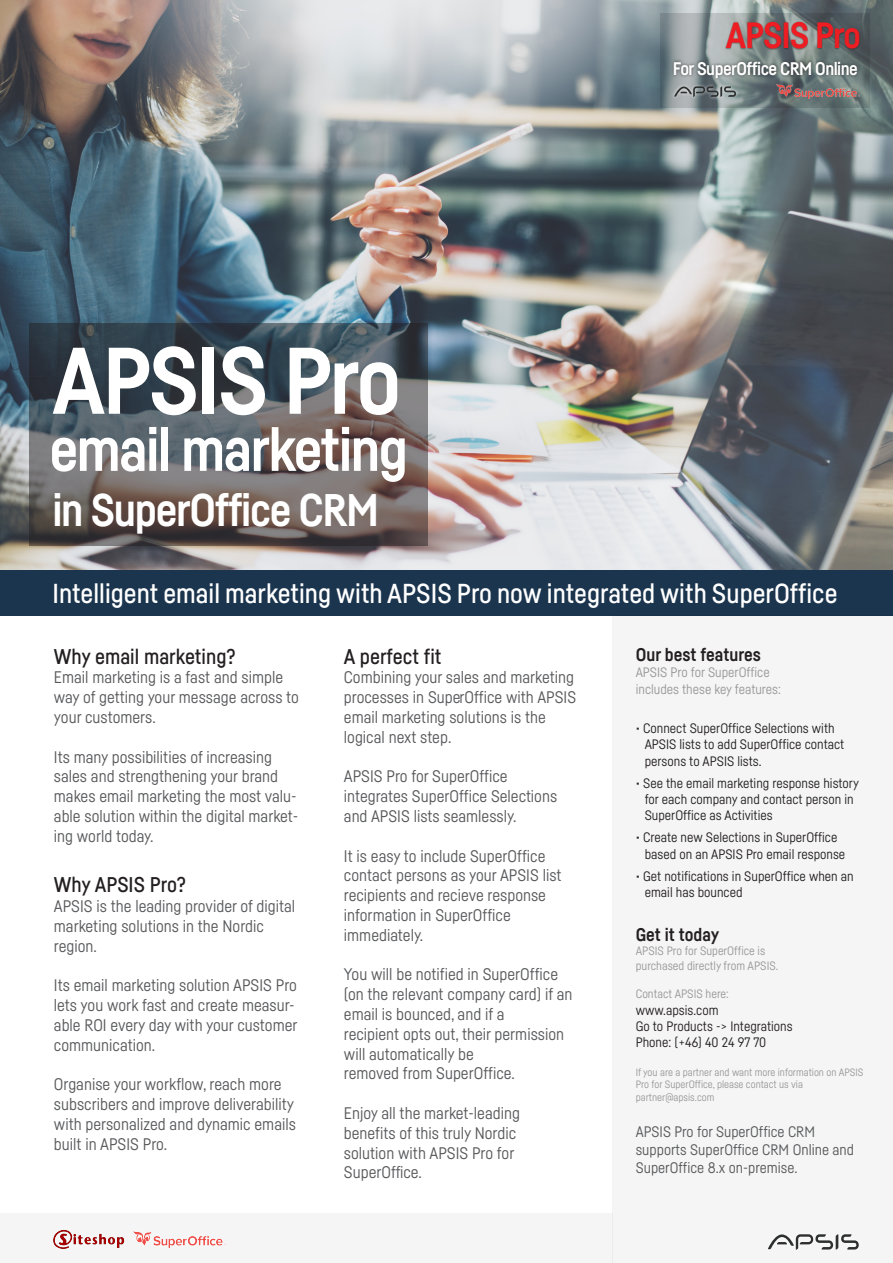
<style>
.page{position:relative;width:893px;height:1263px;background:#fff}
.page>*{position:absolute;margin:0;border:0;box-sizing:border-box;transform-origin:0 0}
.t1{font:700 93px "Fabrikat";letter-spacing:-.03em;color:#fff}
.t2{font:700 60px "Fabrikat";letter-spacing:-.03em;color:#fff}
.t3{font:700 45px "Fabrikat";letter-spacing:-.03em;color:#fff}
.t4{font:700 36px "Fabrikat";letter-spacing:-.03em;color:#ee1d23}
.t5{font:500 27px "Fabrikat";color:#fff}
.t6{font:500 21px "Fabrikat";color:#231f20}
.t7{font:700 18px "Fabrikat";color:#231f20}
.t8{font:700 18px "Fabrikat";letter-spacing:-.03em;color:#fff}
.t9{font:16.5px/19.8px "Fabrikat";color:#57585a}
.t10{font:15px/18px "Fabrikat";color:#57585a}
.t11{font:13.5px/16.2px "Fabrikat";color:#231f20}
.t12{font:13.5px/16.2px "Fabrikat";color:#989898}
.t13{font:12px/14.4px "Fabrikat";color:#989898}
.t14{font:10.5px/12.6px "Fabrikat";color:#989898}
</style>
<div class="page">
<img style="left:0;top:0;width:893px;height:570px">
<div style="left:0;top:1213px;width:612px;height:50px;background:#f5f5f5"></div>
<svg style="left:660px;top:13px;width:209px;height:94px;background:#7b8789"></svg>
<svg style="left:30px;top:323px;width:398px;height:222px;background:#59585b"></svg>
<div style="left:0;top:570px;width:893px;height:46px;background:#1b354e"></div>
<div style="left:612px;top:616px;width:281px;height:647px;background:#f5f5f5"></div>
<img style="left:53px;top:1230px;width:72px;height:19px">
<img style="left:134px;top:1231px;width:92px;height:16px">
<div style="left:725px;top:21px;width:136px;height:30px;background:#231f20;opacity:.5"></div>
<div style="left:671px;top:58px;width:190px;height:23px;background:#231f20;opacity:.7"></div>
<img style="left:777px;top:84px;width:82px;height:15px">
<div style="left:671px;top:83px;width:68px;height:17px;background:#fff;opacity:.7"></div>
<svg style="left:674px;top:86px;width:62px;height:11px"></svg>
<svg style="left:768px;top:1234px;width:91px;height:15px"></svg>
<p class="t1" style="left:52px;top:324px;width:350px">APSIS Pro</p>
<p class="t2" style="left:49px;top:413px;width:360px">email marketing</p>
<p class="t3" style="left:52px;top:482px;width:328px">in SuperOffice CRM</p>
<p class="t4" style="left:726px;top:13px;width:137px">APSIS Pro</p>
<p class="t8" style="left:673px;top:57px;width:186px">For SuperOffice CRM Online</p>
<p class="t5" style="left:52px;top:577px;width:786px">Intelligent email marketing with APSIS Pro now integrated with SuperOffice</p>
<p class="t6" style="left:54px;top:643px;width:183px">Why email marketing?</p>
<p class="t9" style="left:54px;top:667px;width:247px">Email marketing is a fast and simple way of getting your message across to your customers.</p>
<p class="t9" style="left:54px;top:746px;width:246px">Its many possibilities of increasing sales and strengthening your brand makes email marketing the most valu&shy;able solution within the digital market&shy;ing world today.</p>
<p class="t6" style="left:54px;top:872px;width:134px">Why APSIS Pro?</p>
<p class="t9" style="left:54px;top:896px;width:243px">APSIS is the leading provider of digital marketing solutions in the Nordic region.</p>
<p class="t9" style="left:54px;top:975px;width:245px">Its email marketing solution APSIS Pro lets you work fast and create measur&shy;able ROI every day with your customer communication.</p>
<p class="t9" style="left:54px;top:1074px;width:244px">Organise your workflow, reach more subscribers and improve deliverability with personalized and dynamic emails built in APSIS Pro.</p>
<p class="t6" style="left:344px;top:643px;width:99px">A perfect fit</p>
<p class="t9" style="left:344px;top:667px;width:234px">Combining your sales and marketing processes in SuperOffice with APSIS email marketing solutions is the logical next step.</p>
<p class="t9" style="left:344px;top:766px;width:165px">APSIS Pro for SuperOffice</p>
<p class="t9" style="left:344px;top:786px;width:215px">integrates SuperOffice Selections and APSIS lists seamlessly.</p>
<p class="t9" style="left:344px;top:845px;width:219px">It is easy to include SuperOffice contact persons as your APSIS list recipients and recieve response information in SuperOffice immediately.</p>
<p class="t9" style="left:344px;top:964px;width:230px">You will be notified in SuperOffice (on the relevant company card) if an email is bounced, and if a</p>
<p class="t9" style="left:344px;top:1024px;width:222px">recipient opts out, their permission will automatically be<br>removed from SuperOffice.</p>
<p class="t9" style="left:344px;top:1103px;width:178px">Enjoy all the market-leading</p>
<p class="t9" style="left:344px;top:1123px;width:174px">benefits of this truly Nordic</p>
<p class="t9" style="left:344px;top:1142px;width:172px">solution with APSIS Pro for</p>
<p class="t9" style="left:344px;top:1162px;width:80px">SuperOffice.</p>
<p class="t7" style="left:636px;top:644px;width:127px">Our best features</p>
<p class="t12" style="left:636px;top:664px;width:147px">APSIS Pro for SuperOffice includes these key features:</p>
<p class="t11" style="left:645px;top:720px;width:201px;text-indent:-9px">• Connect SuperOffice Selections with<br>APSIS lists to add SuperOffice contact persons to APSIS lists.</p>
<p class="t11" style="left:645px;top:774px;width:216px;text-indent:-9px">• See the email marketing response history for each company and contact person in<br>SuperOffice as Activities</p>
<p class="t11" style="left:645px;top:829px;width:202px;text-indent:-9px">• Create new Selections in SuperOffice based on an APSIS Pro email response</p>
<p class="t11" style="left:645px;top:867px;width:210px;text-indent:-9px">• Get notifications in SuperOffice when an email has bounced</p>
<p class="t7" style="left:636px;top:923px;width:85px">Get it today</p>
<p class="t13" style="left:636px;top:943px;width:144px">APSIS Pro for SuperOffice is purchased directly from APSIS.</p>
<p class="t13" style="left:636px;top:987px;width:95px">Contact APSIS here:</p>
<p class="t11" style="left:636px;top:1001px;width:158px">www.apsis.com<br>Go to Products -&gt; Integrations</p>
<p class="t11" style="left:636px;top:1034px;width:132px">Phone: (+46) 40 24 97 70</p>
<p class="t14" style="left:636px;top:1065px;width:229px">If you are a partner and want more information on APSIS<br>Pro for SuperOffice, please contact us via partner@apsis.com</p>
<p class="t10" style="left:636px;top:1122px;width:220px">APSIS Pro for SuperOffice CRM supports SuperOffice CRM Online and<br>SuperOffice 8.x on-premise.</p>
</div>
